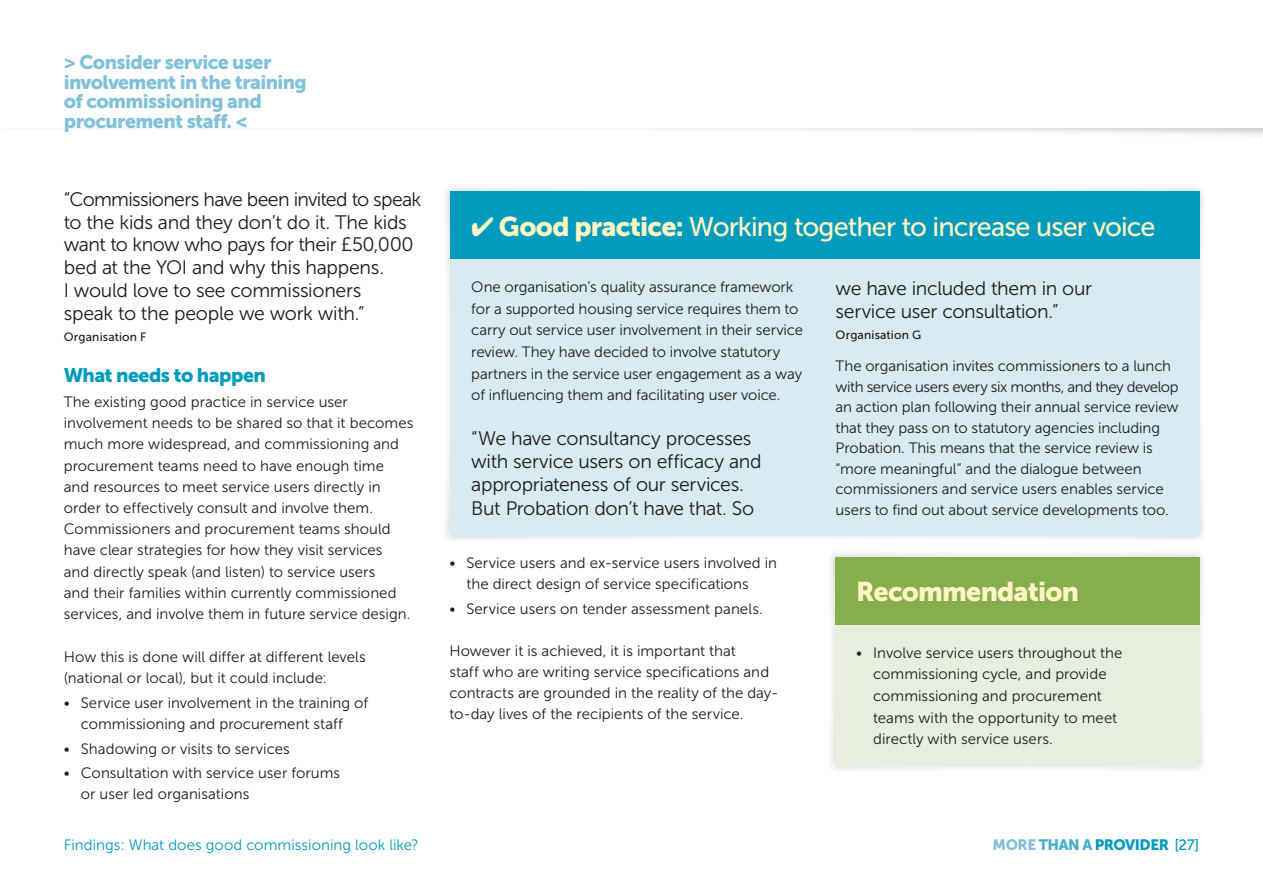
<style>
.page{position:relative;width:1263px;height:893px;background:#fff}
.page>*{position:absolute;margin:0;border:0;box-sizing:border-box;transform-origin:0 0}
.t1{font:27px "Museo Sans 500";letter-spacing:-.035em;color:#fff5c5}
.t2{font:27px "Museo Sans 900";letter-spacing:-.03em;color:#fff5c5}
.t3{font:19.5px/22.6px "Museo Sans 300";letter-spacing:-.02em;color:#1d1d1b}
.t4{font:19.5px/19.5px "Museo Sans 900";letter-spacing:-.03em;color:#82c2d9}
.t5{font:19.5px "Museo Sans 900";letter-spacing:-.025em;color:#009bbd}
.t6{font:15px/21.1px "Museo Sans 300";color:#1d1d1b}
.t7{font:15px "Museo Sans 300";letter-spacing:.005em;color:#009bbd}
.t8{font:15px "Museo Sans 900";letter-spacing:-.03em;color:#009bbd}
.t9{font:12px "Museo Sans 500";letter-spacing:.015em;color:#1d1d1b}
.s1{font-family:"Museo Sans 900"}
.s2{color:#82c2d9}
.s3{color:#46aecb}
.s4{font-family:"Museo Sans 500"}
</style>
<div class="page">
<div style="left:0;top:0;width:1263px;height:140px;background:#1d1d1b;opacity:.25"></div>
<div style="left:0;top:0;width:1263px;height:128px;background:#fff"></div>
<hr style="left:0;top:0;width:1px;height:140px;background:#fff">
<div style="left:442px;top:184px;width:765px;height:360px;background:#fafafa"></div>
<div style="left:450px;top:191px;width:750px;height:68px;background:#009bbd"></div>
<div style="left:450px;top:259px;width:750px;height:277px;background:#d8ebf3"></div>
<div style="left:827px;top:549px;width:380px;height:225px;background:#1d1d1b;opacity:.25"></div>
<div style="left:835px;top:557px;width:364px;height:68px;background:#87ae4c"></div>
<div style="left:835px;top:625px;width:364px;height:140px;background:#e7eedd"></div>
<h2 class="t4" style="left:64px;top:52px;width:245px">&gt; Consider service user involvement in the training of commissioning and procurement staff. &lt;</h2>
<h2 class="t3" style="left:64px;top:188px;width:359px">“Commissioners have been invited to speak to the kids and they don’t do it. The kids want to know who pays for their £50,000 bed at the YOI and why this happens.<br>I would love to see commissioners<br>speak to the people we work with.”</h2>
<p class="t9" style="left:64px;top:330px;width:84px">Organisation F</p>
<h2 class="t5" style="left:64px;top:364px;width:204px">What needs to happen</h2>
<p class="t6" style="left:64px;top:391px;width:351px">The existing good practice in service user involvement needs to be shared so that it becomes much more widespread, and commissioning and procurement teams need to have enough time and resources to meet service users directly in order to effectively consult and involve them.<br>Commissioners and procurement teams should have clear strategies for how they visit services<br>and directly speak (and listen) to service users<br>and their families within currently commissioned services, and involve them in future service design.</p>
<p class="t6" style="left:64px;top:646px;width:303px">How this is done will differ at different levels (national or local), but it could include:</p>
<p class="t6" style="left:64px;top:693px;width:306px;text-align:center">• Service user involvement in the training of commissioning and procurement staff</p>
<p class="t6" style="left:64px;top:738px;width:227px">• Shadowing or visits to services</p>
<p class="t6" style="left:81px;top:763px;width:261px;text-indent:-17px">• Consultation with service user forums or user led organisations</p>
<h1 class="t1" style="left:471px;top:212px;width:686px">✔ <span class="s1">Good practice:</span> Working together to increase user voice</h1>
<p class="t6" style="left:471px;top:276px;width:333px;line-height:21.6px">One organisation’s quality assurance framework for a supported housing service requires them to carry out service user involvement in their service review. They have decided to involve statutory partners in the service user engagement as a way of influencing them and facilitating user voice.</p>
<h2 class="t3" style="left:471px;top:427px;width:292px;line-height:23.1px">“We have consultancy processes with service users on efficacy and appropriateness of our services.<br>But Probation don’t have that. So</h2>
<h2 class="t3" style="left:836px;top:277px;width:258px">we have included them in our service user consultation.”</h2>
<p class="t9" style="left:836px;top:328px;width:87px">Organisation G</p>
<p class="t6" style="left:836px;top:356px;width:345px;line-height:20.4px">The organisation invites commissioners to a lunch with service users every six months, and they develop an action plan following their annual service review that they pass on to statutory agencies including Probation. This means that the service review is “more meaningful” and the dialogue between commissioners and service users enables service users to find out about service developments too.</p>
<p class="t6" style="left:466px;top:553px;width:312px;text-indent:-17px">• Service users and ex-service users involved in the direct design of service specifications</p>
<p class="t6" style="left:449px;top:598px;width:315px">• Service users on tender assessment panels.</p>
<p class="t6" style="left:449px;top:640px;width:331px">However it is achieved, it is important that<br>staff who are writing service specifications and contracts are grounded in the reality of the day&shy;to-day lives of the recipients of the service.</p>
<h1 class="t2" style="left:856px;top:576px;width:224px">Recommendation</h1>
<p class="t6" style="left:873px;top:642px;width:251px;line-height:21.6px;text-indent:-17px">• Involve service users throughout the commissioning cycle, and provide commissioning and procurement teams with the opportunity to meet directly with service users.</p>
<p class="t7" style="left:64px;top:837px;width:356px">Findings: What does good commissioning look like?</p>
<p class="t8" style="left:992px;top:837px;width:208px"><span class="s2">MORE</span> <span class="s3">THAN A</span> PROVIDER <span class="s4">[27]</span></p>
</div>
